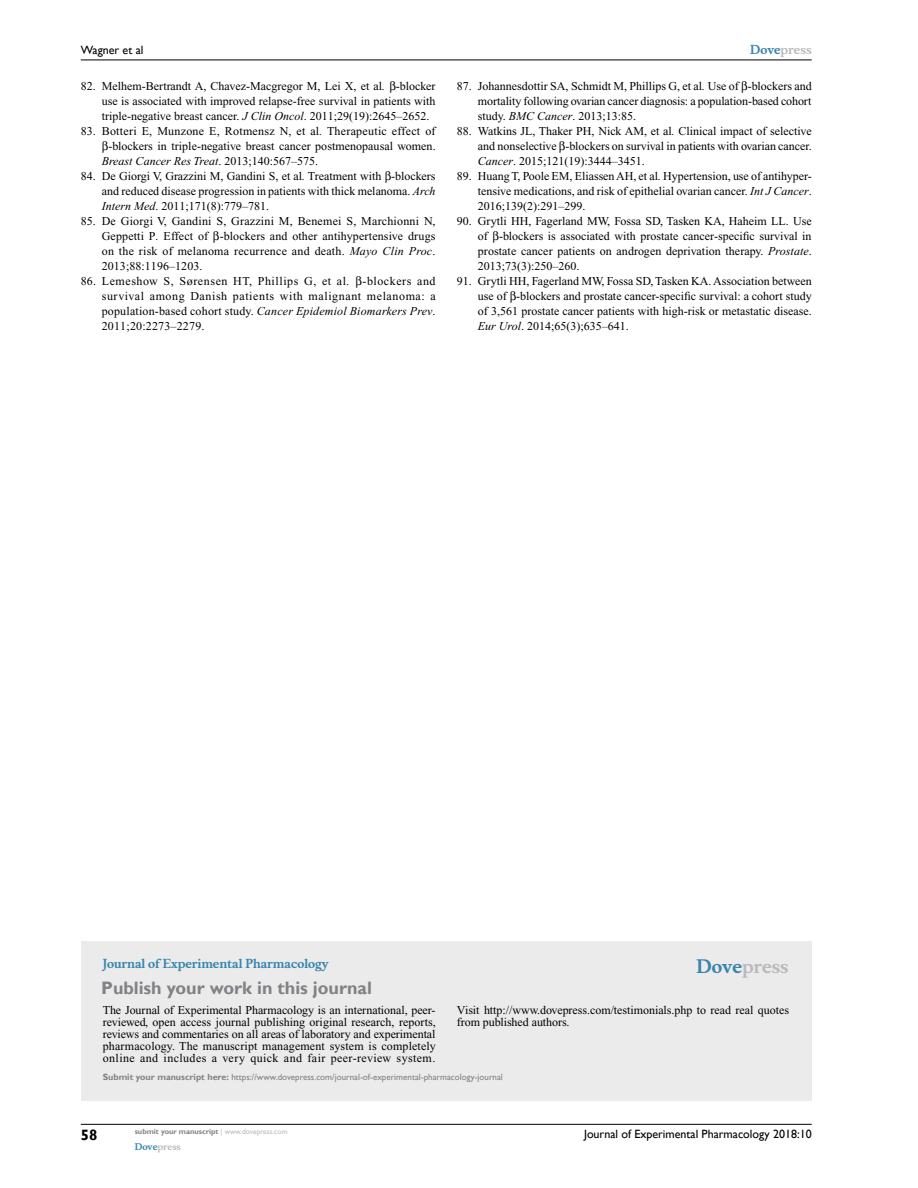
<style>
.page{position:relative;width:918px;height:1188px;background:#fff}
.page>*{position:absolute;margin:0;border:0;box-sizing:border-box;transform-origin:0 0}
.t1{font:700 18px "Gill Sans";color:#808285}
.t2{font:700 18px "Musee";color:#b8babc}
.t3{font:700 15px "Gill Sans";color:#000}
.t4{font:12px/15px "Times New Roman";color:#000;text-align:justify}
.t5{font:12px "Times New Roman";letter-spacing:.02em;color:#000}
.t6{font:12px "Gill Sans";color:#000}
.t7{font:italic 12px "Times New Roman";color:#000}
.t8{font:700 12px "Musee";color:#3785ad}
.t9{font:700 12px "Musee";color:#b8babc}
.t10{font:9px "Gill Sans";color:#808285}
.t11{font:700 9px "Musee";color:#b8babc}
.t12{font:700 7.5px "Gill Sans";color:#808285}
.s1{font-style:italic}
.s2{font-style:normal}
.s3{color:#3785ad}
.s4{font-weight:700}
.s5{font-weight:400;color:#b8babc}
</style>
<div class="page">
<div style="left:81px;top:941px;width:731px;height:160px;background:#ebebec"></div>
<hr style="left:81px;top:1124px;width:731px;height:1px;background:#000">
<hr style="left:81px;top:60px;width:731px;height:1px;background:#000">
<p class="t6" style="left:81px;top:43px;width:64px">Wagner et al</p>
<p class="t4" style="left:102px;top:79px;width:335px;text-indent:-21px">82. Melhem-Bertrandt A, Chavez-Macgregor M, Lei X, et al<span class="s1">.</span> -blocker use is associated with improved relapse-free survival in patients with triple-negative breast cancer. <span class="s1">J Clin Oncol</span>. 2011;29(19):2645–2652.</p>
<p class="t5" style="left:81px;top:125px;width:356px">83. Botteri E, Munzone E, Rotmensz N, et al<span class="s1">.</span> Therapeutic effect of</p>
<p class="t4" style="left:108px;top:139px;width:329px">-blockers in triple-negative breast cancer postmenopausal women.</p>
<p class="t7" style="left:102px;top:155px;width:218px">Breast Cancer Res Treat<span class="s2">. 2013;140:567–575.</span></p>
<p class="t4" style="left:102px;top:169px;width:335px;text-indent:-21px">84. De Giorgi V, Grazzini M, Gandini S, et al<span class="s1">.</span> Treatment with -blockers and reduced disease progression in patients with thick melanoma. <span class="s1">Arch Intern Med</span>. 2011;171(8):779–781.</p>
<p class="t4" style="left:102px;top:214px;width:335px;text-indent:-21px">85. De Giorgi V, Gandini S, Grazzini M, Benemei S, Marchionni N, Geppetti P<span class="s1">.</span> Effect of -blockers and other antihypertensive drugs on the risk of melanoma recurrence and death. <span class="s1">Mayo Clin Proc</span>.<br>2013;88:1196–1203.</p>
<p class="t4" style="left:102px;top:274px;width:336px;text-indent:-21px">86. Lemeshow S, Sørensen HT, Phillips G, et al<span class="s1">.</span> -blockers and survival among Danish patients with malignant melanoma: a population-based cohort study. <span class="s1">Cancer Epidemiol Biomarkers Prev</span>.<br>2011;20:2273–2279.</p>
<p class="t9" style="left:750px;top:43px;width:63px"><span class="s3">Dove</span>press</p>
<p class="t4" style="left:478px;top:79px;width:335px;text-indent:-21px">87. Johannesdottir SA, Schmidt M, Phillips G, et al<span class="s1">.</span> Use of -blockers and mortality following ovarian cancer diagnosis: a population-based cohort study. <span class="s1">BMC Cancer</span>. 2013;13:85.</p>
<p class="t4" style="left:478px;top:124px;width:335px;text-indent:-21px">88. Watkins JL, Thaker PH, Nick AM, et al<span class="s1">.</span> Clinical impact of selective and nonselective -blockers on survival in patients with ovarian cancer.<br><span class="s1">Cancer</span>. 2015;121(19):3444–3451.</p>
<p class="t4" style="left:478px;top:169px;width:335px;text-indent:-21px">89. Huang T, Poole EM, Eliassen AH, et al<span class="s1">.</span> Hypertension, use of antihyper&shy;tensive medications, and risk of epithelial ovarian cancer. <span class="s1">Int J Cancer</span>.<br>2016;139(2):291–299.</p>
<p class="t4" style="left:478px;top:214px;width:336px;text-indent:-21px">90. Grytli HH, Fagerland MW, Fossa SD, Tasken KA, Haheim LL. Use of -blockers is associated with prostate cancer-specific survival in prostate cancer patients on androgen deprivation therapy. <span class="s1">Prostate</span>.<br>2013;73(3):250–260.</p>
<p class="t4" style="left:478px;top:274px;width:335px;text-indent:-21px">91. Grytli HH, Fagerland MW, Fossa SD, Tasken KA. Association between use of -blockers and prostate cancer-specific survival: a cohort study of 3,561 prostate cancer patients with high-risk or metastatic disease.<br><span class="s1">Eur Urol</span>. 2014;65(3);635–641.</p>
<p class="t8" style="left:103px;top:956px;width:227px">Journal of Experimental Pharmacology</p>
<h1 class="t1" style="left:101px;top:977px;width:272px">Publish your work in this journal</h1>
<h1 class="t2" style="left:697px;top:955px;width:94px"><span class="s3">Dove</span>press</h1>
<p class="t4" style="left:103px;top:1004px;width:335px;line-height:12px">The Journal of Experimental Pharmacology is an international, peer&shy;reviewed, open access journal publishing original research, reports, reviews and commentaries on all areas of laboratory and experimental pharmacology. The manuscript management system is completely online and includes a very quick and fair peer-review system.</p>
<p class="t4" style="left:457px;top:1004px;width:334px;line-height:12px">Visit http://www.dovepress.com/testimonials.php to read real quotes from published authors.</p>
<p class="t10" style="left:103px;top:1072px;width:402px"><span class="s4">Submit your manuscript here:</span> https://www.dovepress.com/journal-of-experimental-pharmacology-journal</p>
<p class="t3" style="left:81px;top:1126px;width:18px">58</p>
<p class="t12" style="left:135px;top:1127px;width:154px">submit your manuscript <span class="s5">| www.dovepress.com</span></p>
<p class="t11" style="left:135px;top:1141px;width:48px"><span class="s3">Dove</span>press</p>
<p class="t6" style="left:584px;top:1127px;width:229px">Journal of Experimental Pharmacology 2018:10</p>
</div>
